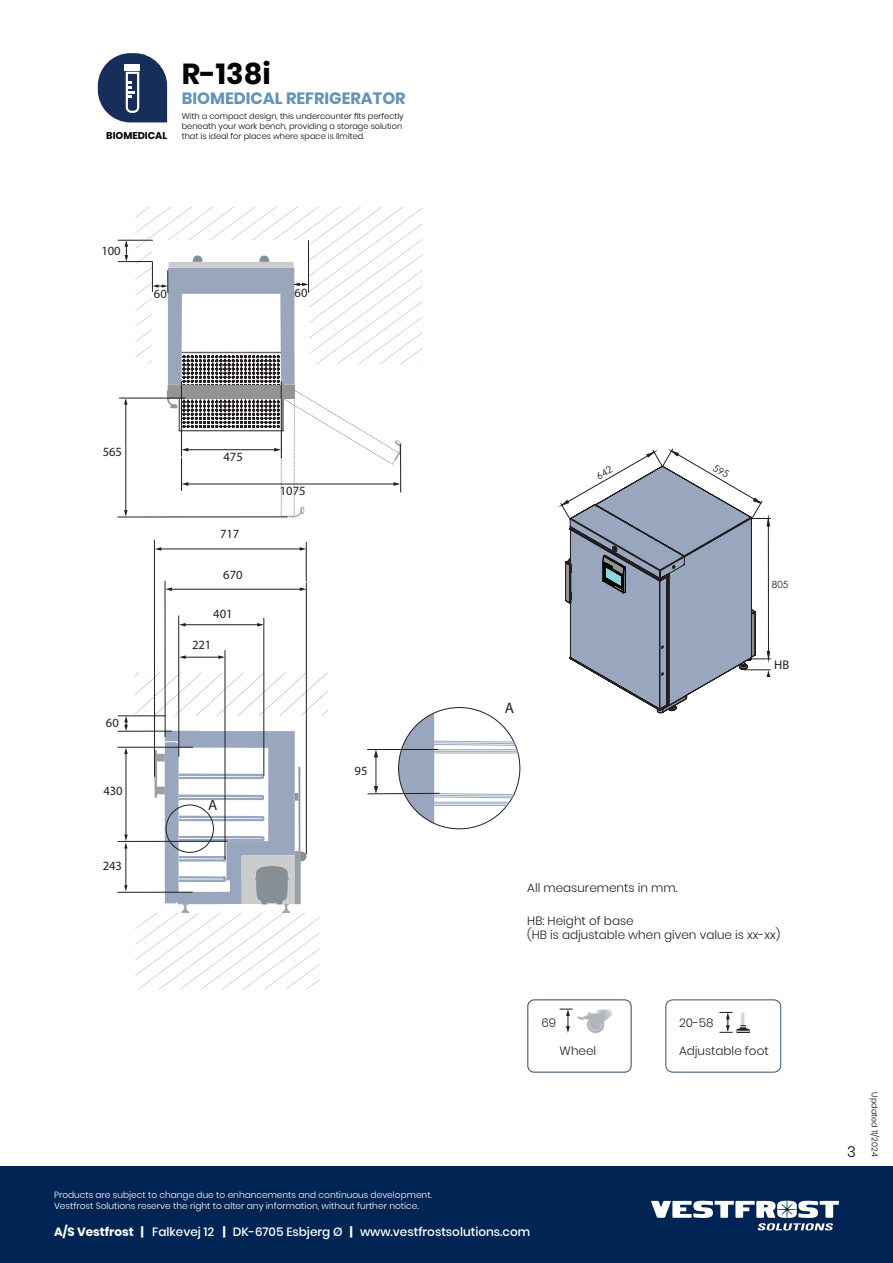
<style>
.page{position:relative;width:893px;height:1263px;background:#fff}
.page>*{position:absolute;margin:0;border:0;box-sizing:border-box;transform-origin:0 0}
.Stor_overskift{font:700 28.95px "Poppins";color:#030304}
.Roman{font:700 16.35px "Poppins";color:#6194b8}
.t1{font:15.15px "Myriad Pro";color:#231f20}
.Toc_style{font:300 15px "Poppins";color:#040503}
.t2{font:12.6px "Myriad Pro";color:#231f20}
.t3{font:300 12px "Poppins";color:#231f20}
.Roman-2{font:500 12px "Poppins";color:#fff}
.Roman-3{font:700 9.9px "Poppins";color:#030304}
.t4{font:9.9px "Century Gothic";color:#231f20}
.t5{font:300 9px "Poppins";color:#fff}
.t6{font:300 8.25px/9.8px "Poppins";color:#040503}
.s1{font-weight:700}
</style>
<div class="page">
<div style="left:0;top:1166px;width:893px;height:97px;background:#002554"></div>
<svg style="left:651px;top:1201px;width:188px;height:29px"></svg>
<svg style="left:98px;top:53px;width:69px;height:69px"></svg>
<div style="left:125px;top:64px;width:15px;height:7px;background:#fff"></div>
<svg style="left:527px;top:999px;width:105px;height:74px"></svg>
<img style="left:575px;top:1007px;width:38px;height:28px">
<div style="left:665px;top:999px;width:116px;height:73px;border:1px solid #335274;border-radius:7px"></div>
<svg style="left:719px;top:1012px;width:31px;height:22px"></svg>
<svg style="left:367px;top:707px;width:153px;height:122px"></svg>
<svg style="left:125px;top:241px;width:3px;height:20px"></svg>
<hr style="left:118px;top:240px;width:35px;height:1px;background:#231f20">
<hr style="left:118px;top:261px;width:35px;height:1px;background:#231f20">
<hr style="left:125px;top:403px;width:1px;height:108px;background:#231f20">
<svg style="left:124px;top:399px;width:4px;height:6px"></svg>
<svg style="left:124px;top:510px;width:4px;height:7px"></svg>
<hr style="left:119px;top:398px;width:66px;height:1px;background:#231f20">
<hr style="left:117px;top:517px;width:170px;height:1px;background:#231f20">
<svg style="left:135px;top:207px;width:287px;height:311px"></svg>
<hr style="left:181px;top:458px;width:1px;height:33px;background:#231f20">
<hr style="left:400px;top:444px;width:1px;height:48px;background:#231f20">
<svg style="left:135px;top:672px;width:193px;height:44px"></svg>
<svg style="left:135px;top:731px;width:185px;height:258px"></svg>
<hr style="left:184px;top:624px;width:74px;height:1px;background:#231f20">
<svg style="left:257px;top:623px;width:6px;height:3px"></svg>
<svg style="left:179px;top:623px;width:7px;height:3px"></svg>
<hr style="left:263px;top:618px;width:1px;height:158px;background:#231f20">
<hr style="left:178px;top:615px;width:1px;height:142px;background:#231f20">
<hr style="left:185px;top:657px;width:35px;height:1px;background:#231f20">
<svg style="left:218px;top:655px;width:7px;height:4px"></svg>
<svg style="left:179px;top:655px;width:7px;height:4px"></svg>
<hr style="left:225px;top:650px;width:1px;height:209px;background:#231f20">
<hr style="left:126px;top:753px;width:1px;height:83px;background:#231f20">
<svg style="left:124px;top:748px;width:4px;height:6px"></svg>
<hr style="left:118px;top:747px;width:75px;height:1px;background:#231f20">
<hr style="left:118px;top:892px;width:75px;height:1px;background:#231f20">
<svg style="left:124px;top:716px;width:4px;height:15px"></svg>
<hr style="left:118px;top:715px;width:48px;height:1px;background:#231f20">
<hr style="left:118px;top:731px;width:54px;height:1px;background:#231f20">
<hr style="left:171px;top:589px;width:130px;height:1px;background:#231f20">
<svg style="left:300px;top:587px;width:6px;height:4px"></svg>
<svg style="left:166px;top:587px;width:6px;height:4px"></svg>
<hr style="left:306px;top:582px;width:1px;height:272px;background:#231f20">
<hr style="left:165px;top:581px;width:1px;height:156px;background:#231f20">
<hr style="left:160px;top:549px;width:141px;height:1px;background:#231f20">
<svg style="left:300px;top:547px;width:6px;height:4px"></svg>
<svg style="left:155px;top:547px;width:6px;height:4px"></svg>
<hr style="left:306px;top:542px;width:1px;height:39px;background:#231f20">
<hr style="left:154px;top:540px;width:1px;height:237px;background:#231f20">
<hr style="left:118px;top:841px;width:109px;height:1px;background:#231f20">
<hr style="left:126px;top:847px;width:1px;height:39px;background:#231f20">
<svg style="left:124px;top:834px;width:4px;height:14px"></svg>
<svg style="left:124px;top:885px;width:4px;height:6px"></svg>
<svg style="left:560px;top:448px;width:211px;height:265px"></svg>
<p class="Roman-3" style="left:106px;top:130px;width:62px">BIOMEDICAL</p>
<p class="Stor_overskift" style="left:182px;top:57px;width:90px">R-138i</p>
<p class="Roman" style="left:182px;top:89px;width:225px">BIOMEDICAL REFRIGERATOR</p>
<p class="t6" style="left:182px;top:111px;width:223px">With a compact design, this undercounter fits perfectly beneath your work bench, providing a storage solution that is ideal for places where space is limited.</p>
<h3 class="t2" style="left:101px;top:243px;width:21px">100</h3>
<h3 class="t2" style="left:154px;top:286px;width:14px">60</h3>
<h3 class="t2" style="left:295px;top:285px;width:14px">60</h3>
<h3 class="t2" style="left:103px;top:444px;width:21px">565</h3>
<h3 class="t2" style="left:106px;top:715px;width:14px">60</h3>
<h3 class="t2" style="left:103px;top:783px;width:21px">430</h3>
<h3 class="t2" style="left:103px;top:858px;width:21px">243</h3>
<h3 class="t2" style="left:223px;top:449px;width:21px">475</h3>
<h3 class="t2" style="left:220px;top:526px;width:21px">717</h3>
<h3 class="t2" style="left:223px;top:567px;width:21px">670</h3>
<h3 class="t2" style="left:213px;top:606px;width:21px">401</h3>
<h3 class="t2" style="left:192px;top:637px;width:21px">221</h3>
<h3 class="t2" style="left:280px;top:483px;width:27px">1075</h3>
<h3 class="t1" style="left:208px;top:795px;width:11px">A</h3>
<h3 class="t2" style="left:355px;top:763px;width:14px">95</h3>
<p class="t5" style="left:54px;top:1190px;width:379px">Products are subject to change due to enhancements and continuous development.</p>
<p class="t5" style="left:54px;top:1200px;width:366px">Vestfrost Solutions reserve the right to alter any information, without further notice.</p>
<h3 class="t1" style="left:505px;top:698px;width:11px">A</h3>
<p class="t4" style="left:772px;top:578px;width:18px">805</p>
<h3 class="t2" style="left:774px;top:657px;width:17px">HB</h3>
<p class="t3" style="left:527px;top:881px;width:152px">All measurements in mm.</p>
<p class="t3" style="left:527px;top:914px;width:108px">HB: Height of base</p>
<p class="t3" style="left:527px;top:928px;width:255px">(HB is adjustable when given value is xx-xx)</p>
<p class="t3" style="left:541px;top:1016px;width:16px">69</p>
<p class="t3" style="left:560px;top:1043px;width:38px">Wheel</p>
<p class="t3" style="left:679px;top:1016px;width:36px">20-58</p>
<p class="t3" style="left:679px;top:1043px;width:91px">Adjustable foot</p>
<p class="Roman-2" style="left:54px;top:1225px;width:478px"><span class="s1">A/S Vestfrost |</span> Falkevej 12 <span class="s1">|</span> DK-6705 Esbjerg Ø <span class="s1">|</span> www.vestfrostsolutions.com</p>
<p class="Toc_style" style="left:847px;top:1143px;width:10px">3</p>
<p class="t6" style="left:879px;top:1092px;width:66px;rotate:90deg">Updated 11/2024</p>
</div>
